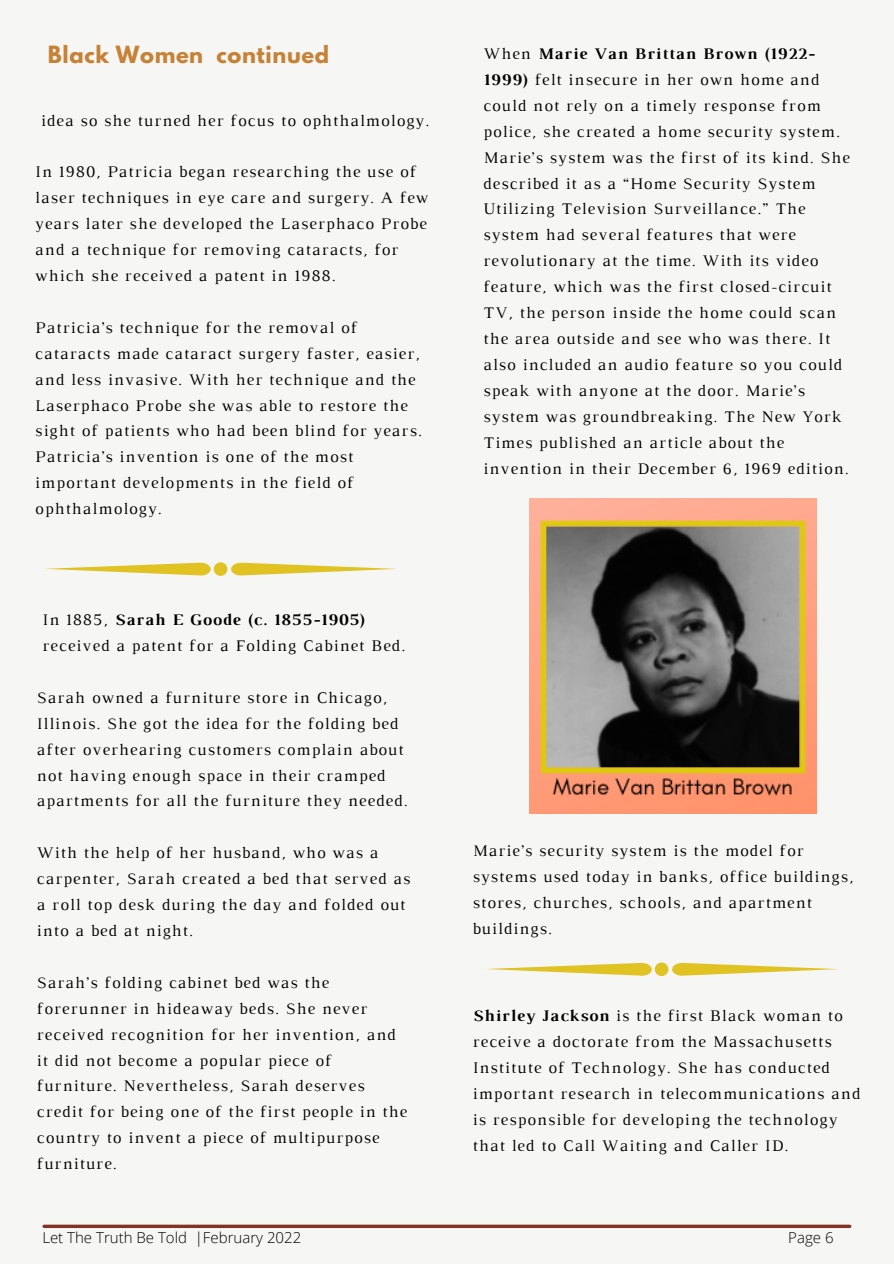
<style>
.page{position:relative;width:894px;height:1264px;background:#fff}
.page>*{position:absolute;margin:0;border:0;box-sizing:border-box;transform-origin:0 0}
.t1{font:700 21px "League Spartan";letter-spacing:.03em;color:#c68236}
.t2{font:16.5px/26px "Luthier";letter-spacing:.07em;color:#000}
.t3{font:300 15px "Open Sans";color:#000}
.s1{font-weight:700}
</style>
<div class="page">
<div style="left:0;top:0;width:893px;height:1263px;background:#f6f6f4"></div>
<hr style="left:44px;top:1224px;width:805px;height:3px;background:#813423">
<svg style="left:231px;top:562px;width:166px;height:13px"></svg>
<svg style="left:45px;top:562px;width:166px;height:13px"></svg>
<div style="left:214px;top:562px;width:13px;height:14px;background:#e0c222;border-radius:50%"></div>
<svg style="left:672px;top:962px;width:166px;height:13px"></svg>
<svg style="left:486px;top:962px;width:165px;height:13px"></svg>
<div style="left:654px;top:962px;width:14px;height:14px;background:#e0c222;border-radius:50%"></div>
<img style="left:529px;top:498px;width:287px;height:316px">
<p class="t1" style="left:48px;top:44px;width:282px">Black Women continued</p>
<p class="t2" style="left:483px;top:42px;width:368px">When <span class="s1">Marie Van Brittan Brown (1922- 1999)</span> felt insecure in her own home and could not rely on a timely response from police, she created a home security system.<br>Marie’s system was the first of its kind. She described it as a “Home Security System Utilizing Television Surveillance.” The system had several features that were revolutionary at the time. With its video feature, which was the first closed-circuit TV, the person inside the home could scan the area outside and see who was there. It also included an audio feature so you could speak with anyone at the door. Marie’s system was groundbreaking. The New York Times published an article about the invention in their December 6, 1969 edition.</p>
<p class="t2" style="left:41px;top:108px;width:389px">idea so she turned her focus to ophthalmology.</p>
<p class="t2" style="left:35px;top:160px;width:394px">In 1980, Patricia began researching the use of laser techniques in eye care and surgery. A few years later she developed the Laserphaco Probe and a technique for removing cataracts, for which she received a patent in 1988.</p>
<p class="t2" style="left:35px;top:316px;width:388px">Patricia’s technique for the removal of cataracts made cataract surgery faster, easier, and less invasive. With her technique and the Laserphaco Probe she was able to restore the sight of patients who had been blind for years.<br>Patricia’s invention is one of the most important developments in the field of ophthalmology.</p>
<p class="t2" style="left:43px;top:608px;width:364px">In 1885, <span class="s1">Sarah E Goode (c. 1855-1905) </span>received a patent for a Folding Cabinet Bed.</p>
<p class="t2" style="left:37px;top:685px;width:372px">Sarah owned a furniture store in Chicago, Illinois. She got the idea for the folding bed after overhearing customers complain about not having enough space in their cramped apartments for all the furniture they needed.</p>
<p class="t2" style="left:37px;top:841px;width:375px">With the help of her husband, who was a carpenter, Sarah created a bed that served as a roll top desk during the day and folded out into a bed at night.</p>
<p class="t2" style="left:37px;top:970px;width:371px">Sarah’s folding cabinet bed was the forerunner in hideaway beds. She never received recognition for her invention, and it did not become a popular piece of furniture. Nevertheless, Sarah deserves credit for being one of the first people in the country to invent a piece of multipurpose furniture.</p>
<p class="t2" style="left:472px;top:839px;width:382px">Marie’s security system is the model for systems used today in banks, office buildings, stores, churches, schools, and apartment buildings.</p>
<p class="t2" style="left:472px;top:1003px;width:389px"><span class="s1">Shirley Jackson</span> is the first Black woman to receive a doctorate from the Massachusetts Institute of Technology. She has conducted important research in telecommunications and is responsible for developing the technology that led to Call Waiting and Caller ID.</p>
<p class="t3" style="left:42px;top:1227px;width:260px">Let The Truth Be Told |February 2022</p>
<p class="t3" style="left:788px;top:1227px;width:47px">Page 6</p>
</div>
